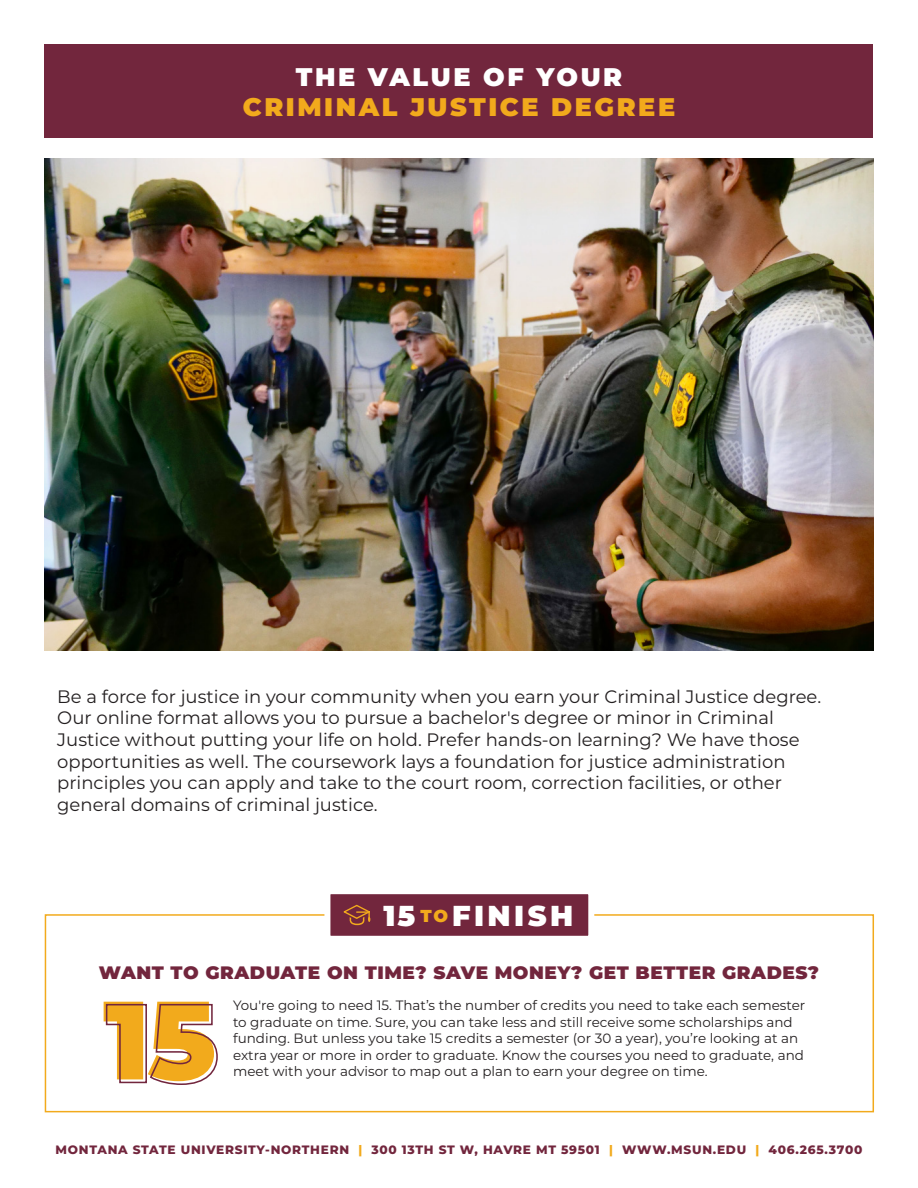
<style>
.page{position:relative;width:918px;height:1188px;background:#fff}
.page>*{position:absolute;margin:0;border:0;box-sizing:border-box;transform-origin:0 0}
.t1{font:900 111px "Montserrat";color:#f2aa1c}
.t2{font:900 28.8px "Montserrat";letter-spacing:.12em;color:#fff}
.t3{font:900 25.5px/30.6px "Montserrat";letter-spacing:.1em;color:#f2aa1c;text-align:center}
.t4{font:18px/21.6px "Montserrat";color:#231f20}
.t5{font:900 18px "Montserrat";letter-spacing:.03em;color:#72263d}
.t6{font:13.5px/16.5px "Montserrat";color:#231f20}
.t7{font:800 12.15px "Montserrat";letter-spacing:.06em;color:#72263d}
.s1{color:#fff}
.s2{font-size:17.25px;color:#f2aa1c}
.s3{color:#f2aa1c}
</style>
<div class="page">
<div style="left:45px;top:914px;width:829px;height:198px;border:2px solid #f2aa1c"></div>
<img style="left:45px;top:158px;width:828px;height:493px">
<div style="left:45px;top:45px;width:828px;height:93px;background:#72263d"></div>
<svg style="left:321px;top:894px;width:276px;height:42px;background:#7e374a"></svg>
<p class="t3" style="left:243px;top:60px;width:434px"><span class="s1">THE VALUE OF YOUR<br></span>CRIMINAL JUSTICE DEGREE</p>
<p class="t4" style="left:57px;top:685px;width:765px">Be a force for justice in your community when you earn your Criminal Justice degree.<br>Our online format allows you to pursue a bachelor's degree or minor in Criminal Justice without putting your life on hold. Prefer hands-on learning? We have those opportunities as well. The coursework lays a foundation for justice administration principles you can apply and take to the court room, correction facilities, or other general domains of criminal justice.</p>
<p class="t2" style="left:384px;top:894px;width:191px">15 <span class="s2">TO</span>FINISH</p>
<p class="t5" style="left:99px;top:959px;width:722px">WANT TO GRADUATE ON TIME? SAVE MONEY? GET BETTER GRADES?</p>
<p class="t1" style="left:103px;top:957px;width:114px">15</p>
<p class="t6" style="left:233px;top:997px;width:574px">You're going to need 15. That’s the number of credits you need to take each semester to graduate on time. Sure, you can take less and still receive some scholarships and funding. But unless you take 15 credits a semester (or 30 a year), you’re looking at an extra year or more in order to graduate. Know the courses you need to graduate, and meet with your advisor to map out a plan to earn your degree on time.</p>
<p class="t7" style="left:56px;top:1141px;width:808px">MONTANA STATE UNIVERSITY-NORTHERN <span class="s3">|</span> 300 13TH ST W, HAVRE MT 59501 <span class="s3">|</span> WWW.MSUN.EDU <span class="s3">|</span> 406.265.3700</p>
</div>
